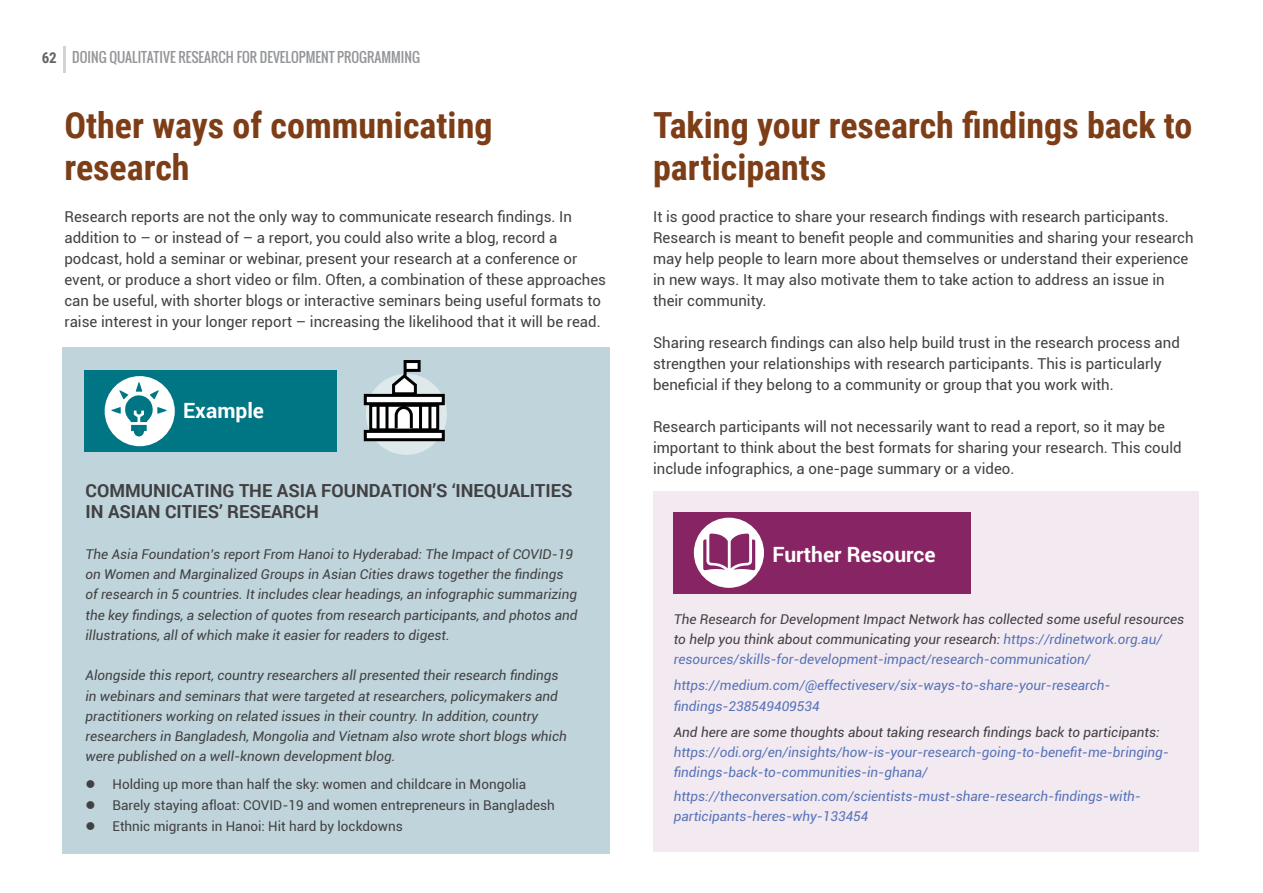
<style>
.page{position:relative;width:1263px;height:893px;background:#fff}
.page>*{position:absolute;margin:0;border:0;box-sizing:border-box;transform-origin:0 0}
.t1{font:700 36px/42px "Roboto Condensed";color:#7d3e17}
.t2{font:700 21px "Roboto";color:#fff}
.t3{font:700 18px/21px "Roboto";color:#414042}
.t4{font:15px/21px "Roboto";color:#414042}
.t5{font:italic 13.5px/20.2px "Roboto";color:#414042}
.t6{font:italic 13.5px/20.2px "Roboto";color:#5574b9}
.t7{font:13.5px/21px "Roboto";color:#414042}
.t8{font:13.5px "Oswald";color:#939598}
.s1{font-family:"Roboto Condensed";font-weight:700;font-size:15px;color:#636466}
.s2{color:#5574b9}
</style>
<div class="page">
<hr style="left:63px;top:46px;width:3px;height:27px;background:#d1d3d4">
<div style="left:63px;top:347px;width:547px;height:506px;background:#bfd4db"></div>
<div style="left:653px;top:492px;width:545px;height:360px;background:#f3e9f0"></div>
<div style="left:674px;top:512px;width:297px;height:81px;background:#872463"></div>
<div style="left:694px;top:518px;width:70px;height:70px;background:#fff;border-radius:50%"></div>
<svg style="left:703px;top:533px;width:52px;height:37px"></svg>
<div style="left:366px;top:374px;width:81px;height:81px;background:linear-gradient(to right,#dde8eb,#dee9ec);border-radius:50%"></div>
<div style="left:371px;top:405px;width:67px;height:25px;background:#fff"></div>
<div style="left:369px;top:404px;width:70px;height:27px;border:3px solid #000"></div>
<div style="left:365px;top:395px;width:78px;height:9px;background:#fff"></div>
<div style="left:364px;top:394px;width:81px;height:11px;border:3px solid #000"></div>
<div style="left:365px;top:431px;width:78px;height:9px;background:#fff"></div>
<div style="left:364px;top:430px;width:81px;height:11px;border:3px solid #000"></div>
<svg style="left:391px;top:360px;width:31px;height:37px"></svg>
<hr style="left:377px;top:404px;width:3px;height:27px;background:#000">
<hr style="left:385px;top:404px;width:3px;height:27px;background:#000">
<hr style="left:419px;top:404px;width:3px;height:27px;background:#000">
<hr style="left:428px;top:404px;width:3px;height:27px;background:#000">
<svg style="left:393px;top:404px;width:21px;height:27px"></svg>
<div style="left:85px;top:371px;width:252px;height:81px;background:#007684"></div>
<div style="left:105px;top:376px;width:70px;height:70px;background:#fff;border-radius:50%"></div>
<svg style="left:111px;top:382px;width:56px;height:54px"></svg>
<p class="t8" style="left:42px;top:51px;width:380px"><span class="s1">62</span> DOING QUALITATIVE RESEARCH FOR DEVELOPMENT PROGRAMMING</p>
<h1 class="t1" style="left:64px;top:107px;width:429px">Other ways of communicating research</h1>
<p class="t4" style="left:64px;top:206px;width:543px">Research reports are not the only way to communicate research findings. In addition to – or instead of – a report, you could also write a blog, record a podcast, hold a seminar or webinar, present your research at a conference or event, or produce a short video or film. Often, a combination of these approaches can be useful, with shorter blogs or interactive seminars being useful formats to raise interest in your longer report – increasing the likelihood that it will be read.</p>
<h2 class="t2" style="left:183px;top:401px;width:82px">Example</h2>
<p class="t3" style="left:86px;top:481px;width:488px">COMMUNICATING THE ASIA FOUNDATION’S ‘INEQUALITIES<br>IN ASIAN CITIES’ RESEARCH</p>
<p class="t5" style="left:86px;top:543px;width:493px">The Asia Foundation’s report From Hanoi to Hyderabad: The Impact of COVID-19 on Women and Marginalized Groups in Asian Cities draws together the findings of research in 5 countries. It includes clear headings, an infographic summarizing the key findings, a selection of quotes from research participants, and photos and illustrations, all of which make it easier for readers to digest.</p>
<p class="t5" style="left:86px;top:665px;width:483px">Alongside this report, country researchers all presented their research findings in webinars and seminars that were targeted at researchers, policymakers and practitioners working on related issues in their country. In addition, country researchers in Bangladesh, Mongolia and Vietnam also wrote short blogs which were published on a well-known development blog.</p>
<p class="t7" style="left:113px;top:775px;width:444px">Holding up more than half the sky: women and childcare in Mongolia<br>Barely staying afloat: COVID-19 and women entrepreneurs in Bangladesh<br>Ethnic migrants in Hanoi: Hit hard by lockdowns</p>
<h1 class="t1" style="left:653px;top:103px;width:541px">Taking your research findings back to participants</h1>
<p class="t4" style="left:653px;top:206px;width:542px">It is good practice to share your research findings with research participants.<br>Research is meant to benefit people and communities and sharing your research may help people to learn more about themselves or understand their experience in new ways. It may also motivate them to take action to address an issue in their community.</p>
<p class="t4" style="left:653px;top:332px;width:528px">Sharing research findings can also help build trust in the research process and strengthen your relationships with research participants. This is particularly beneficial if they belong to a community or group that you work with.</p>
<p class="t4" style="left:653px;top:417px;width:530px">Research participants will not necessarily want to read a report, so it may be important to think about the best formats for sharing your research. This could include infographics, a one-page summary or a video.</p>
<h2 class="t2" style="left:772px;top:545px;width:165px">Further Resource</h2>
<p class="t5" style="left:674px;top:608px;width:512px">The Research for Development Impact Network has collected some useful resources to help you think about communicating your research: <span class="s2">https://rdinetwork.org.au/ resources/skills-for-development-impact/research-communication/</span></p>
<p class="t6" style="left:674px;top:675px;width:438px">https://medium.com/@effectiveserv/six-ways-to-share-your-research&shy;findings-238549409534</p>
<p class="t5" style="left:674px;top:721px;width:487px">And here are some thoughts about taking research findings back to participants:</p>
<p class="t6" style="left:674px;top:742px;width:497px">https://odi.org/en/insights/how-is-your-research-going-to-benefit-me-bringing&shy;findings-back-to-communities-in-ghana/</p>
<p class="t6" style="left:674px;top:785px;width:469px">https://theconversation.com/scientists-must-share-research-findings-with&shy;participants-heres-why-133454</p>
</div>
